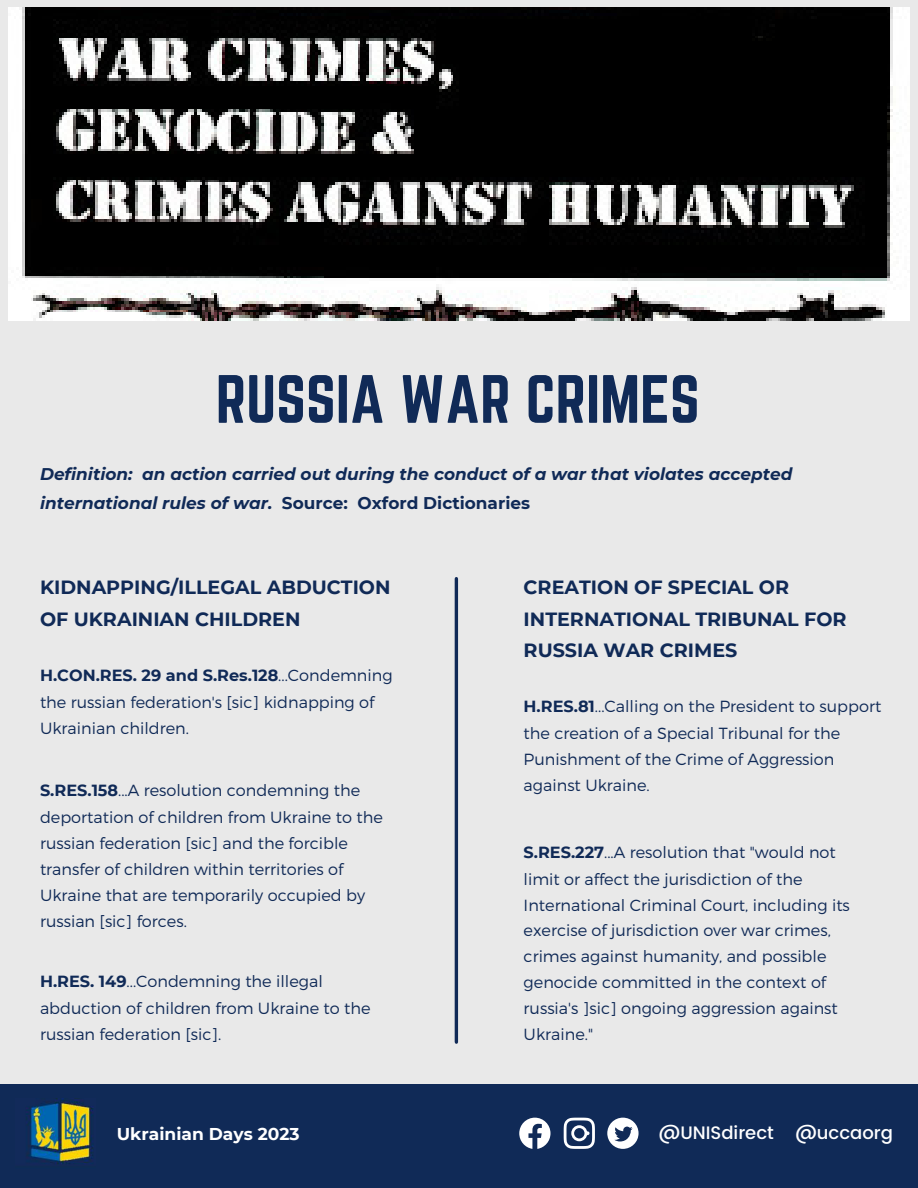
<style>
.page{position:relative;width:918px;height:1188px;background:#e9e9e9}
.page>*{position:absolute;margin:0;border:0;box-sizing:border-box;transform-origin:0 0}
.t1{font:59.7px "Norwester";color:#102a57}
.t2{font:700 19.05px/31.5px "Montserrat";color:#102a57}
.t3{font:500 18px "Poppins";color:#fff}
.t4{font:700 17.1px "Montserrat";color:#fff}
.t5{font:italic 700 16.95px/28.2px "Montserrat";color:#102a57}
.t6{font:300 16.05px/26.1px "Montserrat";color:#102a57}
.s1{font-style:normal}
.s2{font-weight:700}
</style>
<div class="page">
<img style="left:9px;top:8px;width:901px;height:312px">
<div style="left:0;top:1085px;width:918px;height:103px;background:#102a57"></div>
<hr style="left:455px;top:579px;width:3px;height:463px;background:#102a57">
<svg style="left:519px;top:1118px;width:32px;height:31px"></svg>
<svg style="left:564px;top:1118px;width:31px;height:31px"></svg>
<svg style="left:607px;top:1118px;width:32px;height:31px"></svg>
<img style="left:26px;top:1098px;width:68px;height:66px">
<p class="t1" style="left:216px;top:363px;width:485px">RUSSIA WAR CRIMES</p>
<p class="t5" style="left:40px;top:460px;width:754px">Definition: an action carried out during the conduct of a war that violates accepted international rules of war. <span class="s1">Source: Oxford Dictionaries</span></p>
<p class="t2" style="left:40px;top:572px;width:352px">KIDNAPPING/ILLEGAL ABDUCTION<br>OF UKRAINIAN CHILDREN</p>
<p class="t6" style="left:40px;top:661px;width:354px"><span class="s2">H.CON.RES. 29 and S.Res.128</span>...Condemning the russian federation's [sic] kidnapping of<br>Ukrainian children.</p>
<p class="t2" style="left:524px;top:572px;width:324px">CREATION OF SPECIAL OR<br>INTERNATIONAL TRIBUNAL FOR<br>RUSSIA WAR CRIMES</p>
<p class="t6" style="left:524px;top:693px;width:359px"><span class="s2">H.RES.81</span>...Calling on the President to support the creation of a Special Tribunal for the<br>Punishment of the Crime of Aggression</p>
<p class="t6" style="left:40px;top:776px;width:322px"><span class="s2">S.RES.158</span>...A resolution condemning the</p>
<p class="t6" style="left:524px;top:772px;width:128px">against Ukraine.</p>
<p class="t6" style="left:40px;top:804px;width:344px">deportation of children from Ukraine to the russian federation [sic] and the forcible transfer of children within territories of Ukraine that are temporarily occupied by russian [sic] forces.</p>
<p class="t6" style="left:524px;top:838px;width:328px"><span class="s2">S.RES.227</span>...A resolution that "would not limit or affect the jurisdiction of the International Criminal Court, including its exercise of jurisdiction over war crimes, crimes against humanity, and possible genocide committed in the context of russia's ]sic] ongoing aggression against Ukraine."</p>
<p class="t6" style="left:40px;top:967px;width:332px"><span class="s2">H.RES. 149</span>...Condemning the illegal abduction of children from Ukraine to the russian federation [sic].</p>
<p class="t4" style="left:117px;top:1124px;width:184px">Ukrainian Days 2023</p>
<p class="t3" style="left:659px;top:1122px;width:236px">@UNISdirect @uccaorg</p>
</div>
